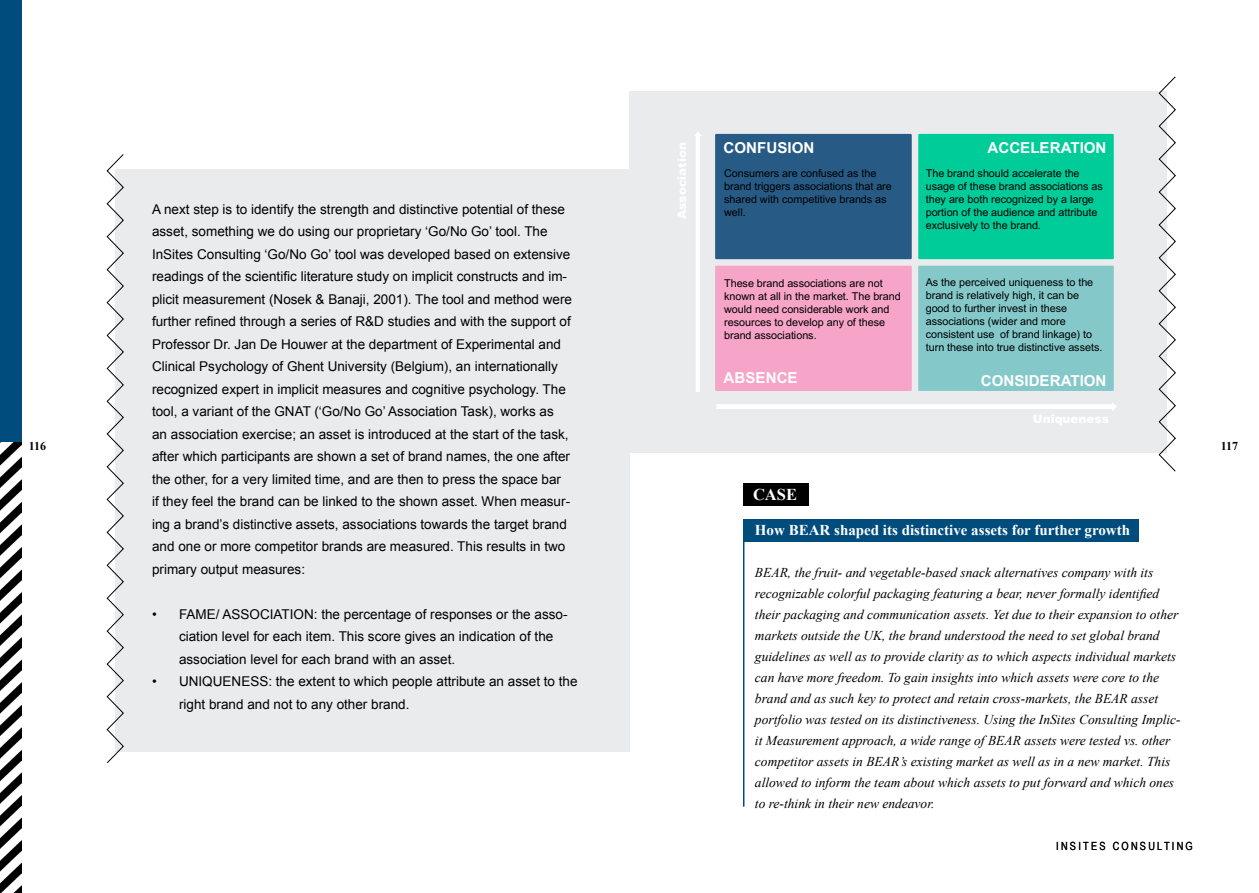
<style>
.page{position:relative;width:1259px;height:893px;background:#fff}
.page>*{position:absolute;margin:0;border:0;box-sizing:border-box;transform-origin:0 0}
.t1{font:700 16.5px "Times New Roman";color:#fff}
.t2{font:700 15.15px "Arial";color:#fff}
.t3{font:700 15px "Times New Roman";color:#fff}
.t4{font:13.5px/22.5px "Arial";color:#000}
.t5{font:italic 13.5px/21px "Times New Roman";color:#000}
.t6{font:700 12px "Times New Roman";letter-spacing:-.03em;color:#000}
.t7{font:900 11.85px "Arial";letter-spacing:.005em;color:#fff}
.t8{font:11.25px "Arial Narrow";letter-spacing:.2em;color:#000}
.t9{font:10.8px/12.9px "Arial";letter-spacing:-.005em;color:#000}
</style>
<div class="page">
<div style="left:0;top:0;width:21px;height:893px;background:#004c7c"></div>
<img style="left:0;top:443px;width:21px;height:450px">
<div style="left:629px;top:91px;width:538px;height:362px;background:#eaebec"></div>
<svg style="left:1158px;top:76px;width:18px;height:396px"></svg>
<div style="left:115px;top:169px;width:514px;height:583px;background:#eaebec"></div>
<svg style="left:106px;top:154px;width:18px;height:609px"></svg>
<div style="left:743px;top:519px;width:395px;height:23px;background:#004c7c"></div>
<div style="left:743px;top:483px;width:65px;height:23px;background:#000"></div>
<hr style="left:743px;top:523px;width:1px;height:284px;background:#004c7c">
<svg style="left:716px;top:402px;width:401px;height:9px"></svg>
<svg style="left:694px;top:132px;width:8px;height:260px"></svg>
<div style="left:716px;top:135px;width:194px;height:123px;background:#275b85"></div>
<div style="left:715px;top:134px;width:196px;height:125px;border:2px solid #275b85"></div>
<div style="left:919px;top:135px;width:193px;height:123px;background:#0c9"></div>
<div style="left:918px;top:134px;width:195px;height:125px;border:2px solid #0c9"></div>
<div style="left:716px;top:267px;width:194px;height:123px;background:#f6a4c7"></div>
<div style="left:715px;top:266px;width:196px;height:125px;border:2px solid #f6a4c7"></div>
<div style="left:919px;top:267px;width:193px;height:123px;background:#85c8ca"></div>
<div style="left:918px;top:266px;width:195px;height:125px;border:2px solid #85c8ca"></div>
<p class="t6" style="left:29px;top:438px;width:19px">116</p>
<p class="t4" style="left:152px;top:198px;width:421px">A next step is to identify the strength and distinctive potential of these asset, something we do using our proprietary ‘Go/No Go’ tool. The InSites Consulting ‘Go/No Go’ tool was developed based on extensive readings of the scientific literature study on implicit constructs and im&shy;plicit measurement (Nosek &amp; Banaji, 2001). The tool and method were further refined through a series of R&amp;D studies and with the support of Professor Dr. Jan De Houwer at the department of Experimental and Clinical Psychology of Ghent University (Belgium), an internationally recognized expert in implicit measures and cognitive psychology. The tool, a variant of the GNAT (‘Go/No Go’ Association Task), works as an association exercise; an asset is introduced at the start of the task, after which participants are shown a set of brand names, the one after the other, for a very limited time, and are then to press the space bar<br>if they feel the brand can be linked to the shown asset. When measur&shy;ing a brand’s distinctive assets, associations towards the target brand and one or more competitor brands are measured. This results in two primary output measures:</p>
<p class="t4" style="left:179px;top:603px;width:390px;text-indent:-27px">• FAME/ ASSOCIATION: the percentage of responses or the asso&shy;ciation level for each item. This score gives an indication of the association level for each brand with an asset.</p>
<p class="t4" style="left:179px;top:671px;width:400px;text-indent:-27px">• UNIQUENESS: the extent to which people attribute an asset to the right brand and not to any other brand.</p>
<p class="t7" style="left:673px;top:219px;width:78px;rotate:-90deg">Association</p>
<p class="t2" style="left:723px;top:137px;width:92px">CONFUSION</p>
<p class="t2" style="left:987px;top:137px;width:120px">ACCELERATION</p>
<p class="t9" style="left:724px;top:167px;width:169px">Consumers are confused as the brand triggers associations that are shared with competitive brands as well.</p>
<p class="t9" style="left:925px;top:167px;width:178px">The brand should accelerate the usage of these brand associations as they are both recognized by a large portion of the audience and attribute exclusively to the brand.</p>
<p class="t9" style="left:724px;top:277px;width:178px">These brand associations are not known at all in the market. The brand would need considerable work and resources to develop any of these brand associations.</p>
<p class="t2" style="left:723px;top:367px;width:76px">ABSENCE</p>
<p class="t9" style="left:925px;top:276px;width:178px">As the perceived uniqueness to the brand is relatively high, it can be good to further invest in these associations (wider and more consistent use of brand linkage) to turn these into true distinctive assets.</p>
<p class="t2" style="left:980px;top:370px;width:127px">CONSIDERATION</p>
<p class="t1" style="left:753px;top:483px;width:46px">CASE</p>
<p class="t3" style="left:755px;top:520px;width:377px">How BEAR shaped its distinctive assets for further growth</p>
<p class="t5" style="left:755px;top:562px;width:427px">BEAR, the fruit- and vegetable-based snack alternatives company with its recognizable colorful packaging featuring a bear, never formally identified their packaging and communication assets. Yet due to their expansion to other markets outside the UK, the brand understood the need to set global brand guidelines as well as to provide clarity as to which aspects individual markets can have more freedom. To gain insights into which assets were core to the brand and as such key to protect and retain cross-markets, the BEAR asset portfolio was tested on its distinctiveness. Using the InSites Consulting Implic&shy;it Measurement approach, a wide range of BEAR assets were tested vs. other competitor assets in BEAR’s existing market as well as in a new market. This allowed to inform the team about which assets to put forward and which ones to re-think in their new endeavor.</p>
<p class="t8" style="left:1056px;top:838px;width:138px">INSITES CONSULTING</p>
<p class="t6" style="left:1220px;top:438px;width:19px">117</p>
</div>
